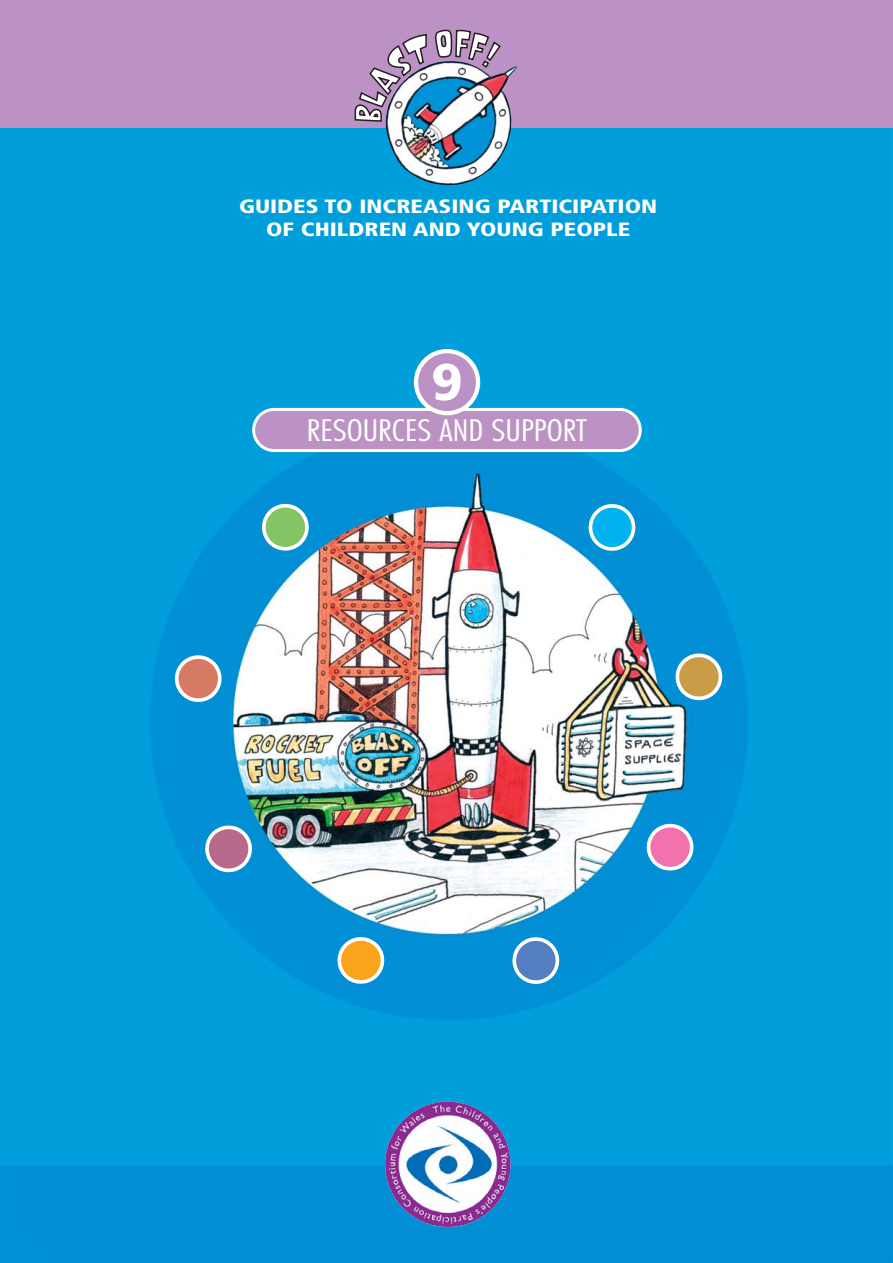
<style>
.page{position:relative;width:893px;height:1263px;background:#fff}
.page>*{position:absolute;margin:0;border:0;box-sizing:border-box;transform-origin:0 0}
.t1{font:900 51.45px "Frutiger";color:#fff}
.t2{font:300 condensed 28.8px "Futura";color:#fff;scale:1.25 1}
.t3{font:900 condensed 19.2px/23.2px "Frutiger";color:#fff;text-align:center;scale:1.25 1}
</style>
<div class="page">
<img style="left:0;top:128px;width:892px;height:1135px">
<div style="left:254px;top:409px;width:386px;height:42px;background:#bb92c3;border-radius:21px"></div>
<div style="left:252px;top:408px;width:389px;height:44px;border:3px solid #fff;border-radius:21px"></div>
<div style="left:416px;top:351px;width:62px;height:62px;background:#bb92c3;border-radius:50%"></div>
<div style="left:414px;top:349px;width:66px;height:66px;border:4px solid #fff;border-radius:50%"></div>
<img style="left:385px;top:1102px;width:125px;height:125px;border-radius:50%">
<svg style="left:582px;top:498px;width:54px;height:59px;background:#28aee6"></svg>
<svg style="left:331px;top:931px;width:54px;height:59px;background:#88a894"></svg>
<svg style="left:199px;top:820px;width:54px;height:58px;background:#7091bf"></svg>
<svg style="left:169px;top:649px;width:53px;height:59px;background:#7c98b0"></svg>
<svg style="left:256px;top:498px;width:53px;height:59px;background:#5cb5b0"></svg>
<svg style="left:669px;top:648px;width:54px;height:58px;background:#77a4a3"></svg>
<svg style="left:506px;top:931px;width:54px;height:59px;background:#4899d3"></svg>
<svg style="left:640px;top:818px;width:54px;height:58px;background:#8695cc"></svg>
<div style="left:0;top:0;width:892px;height:128px;background:#bb92c3"></div>
<img style="left:385px;top:66px;width:132px;height:119px">
<img style="left:354px;top:29px;width:148px;height:94px">
<p class="t3" style="left:239px;top:196px;width:336px">GUIDES TO INCREASING PARTICIPATION<br>OF CHILDREN AND YOUNG PEOPLE</p>
<h1 class="t1" style="left:431px;top:361px;width:33px">9</h1>
<h2 class="t2" style="left:307px;top:418px;width:226px">RESOURCES AND SUPPORT</h2>
</div>
